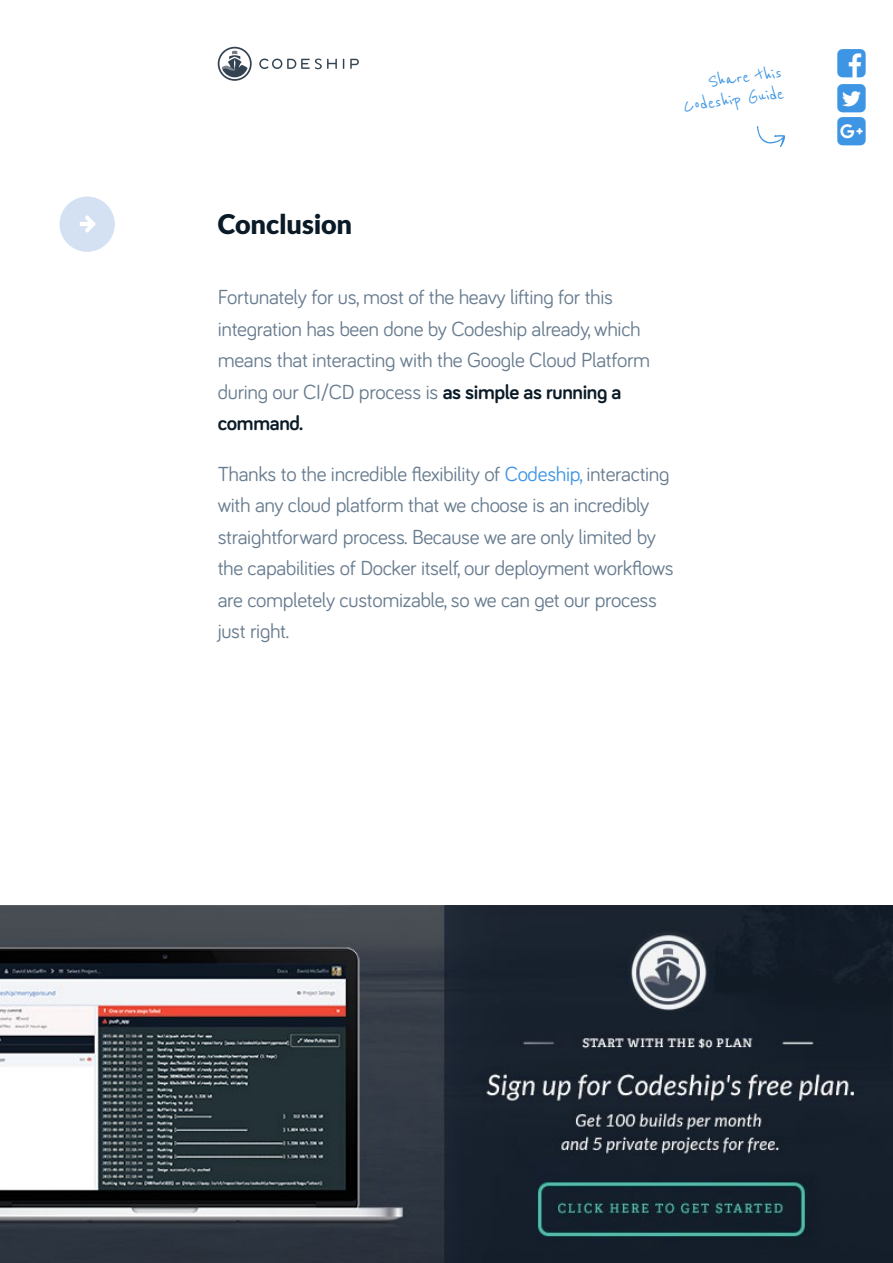
<style>
.page{position:relative;width:893px;height:1263px;background:#fff}
.page>*{position:absolute;margin:0;border:0;box-sizing:border-box;transform-origin:0 0}
._03_Headline_SUB{font:900 27px "Lato";letter-spacing:-.01em;color:#0a1b27}
.COPY_CopyText{font:21px/31.5px "Bariol";letter-spacing:-.015em;color:#687c8f}
.t1{font:21px/21px "Reenie Beanie";color:#3e95e3;text-align:right}
.s1{font-weight:700;color:#0a1b27}
.s2{color:#3e95e3}
</style>
<div class="page">
<svg style="left:60px;top:197px;width:55px;height:55px"></svg>
<svg style="left:757px;top:126px;width:28px;height:21px"></svg>
<svg style="left:350px;top:59px;width:9px;height:10px"></svg>
<svg style="left:218px;top:47px;width:34px;height:34px"></svg>
<svg style="left:259px;top:59px;width:78px;height:10px"></svg>
<img style="left:0;top:906px;width:893px;height:357px">
<p class="t1" style="left:680px;top:75px;width:103px;rotate:-7deg">Share this<br>Codeship Guide</p>
<p class="_03_Headline_SUB" style="left:218px;top:209px;width:136px">Conclusion</p>
<p class="COPY_CopyText" style="left:218px;top:280px;width:434px">Fortunately for us, most of the heavy lifting for this integration has been done by Codeship already, which means that interacting with the Google Cloud Platform during our CI/CD process is <span class="s1">as simple as running a command.</span></p>
<p class="COPY_CopyText" style="left:218px;top:457px;width:458px">Thanks to the incredible flexibility of <span class="s2">Codeship,</span> interacting with any cloud platform that we choose is an incredibly straightforward process. Because we are only limited by the capabilities of Docker itself, our deployment workflows are completely customizable, so we can get our process just right.</p>
</div>
